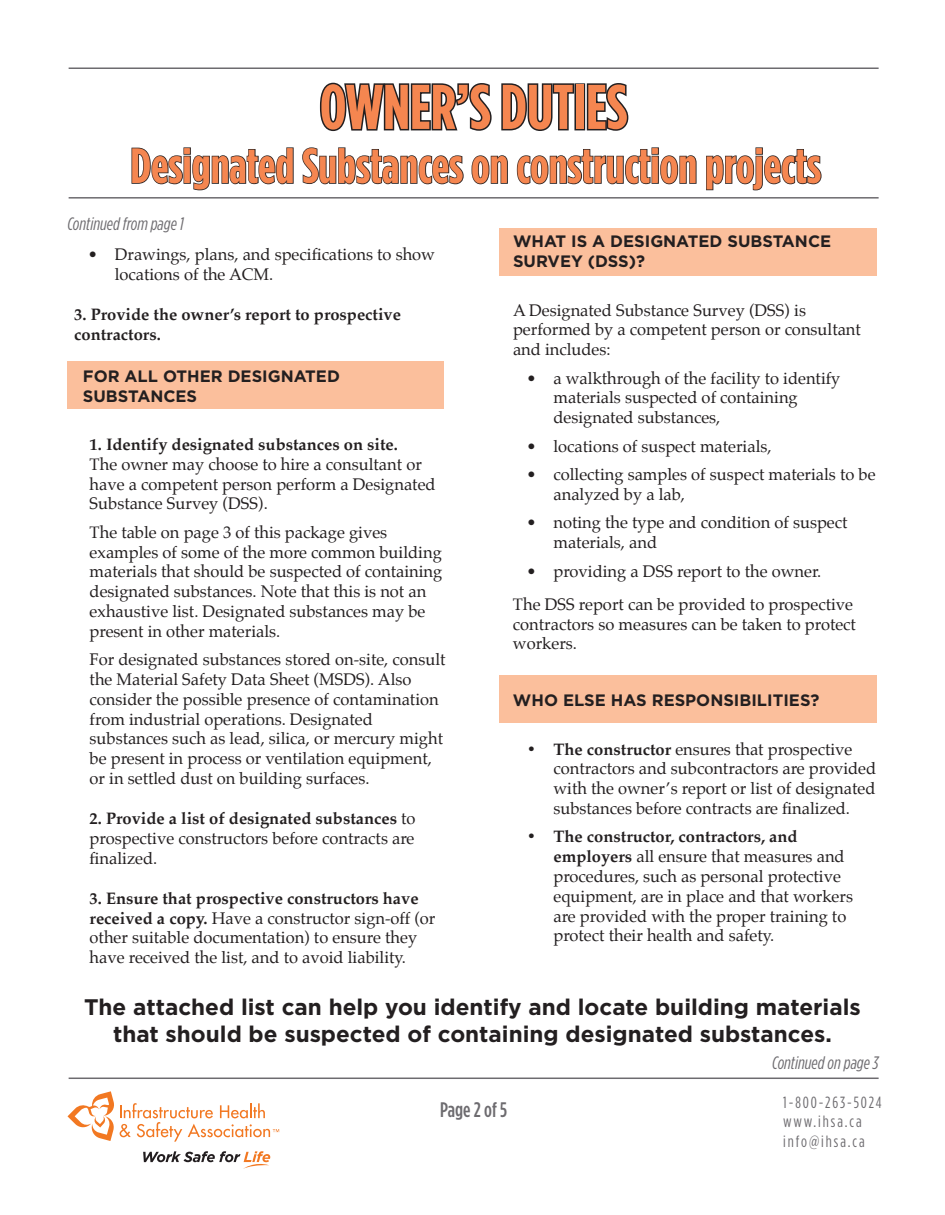
<style>
.page{position:relative;width:945px;height:1215px;background:#fff}
.page>*{position:absolute;margin:0;border:0;box-sizing:border-box;transform-origin:0 0}
.t1{font:700 63px "Gotham Condensed";color:#f58650}
.t2{font:700 49.5px "Gotham Condensed";color:#f58650}
.t3{font:700 22.5px/27px "Gotham";color:#231f20;text-align:center}
.t4{font:500 21px "Gotham Condensed";color:#6d6b6f}
.t5{font:italic 18px "Gotham Condensed";color:#6d6b6f}
.t6{font:16.5px/19.8px "Palatino";color:#231f20}
.t7{font:700 16.5px/19.8px "Gotham";color:#231f20}
.t8{font:700 16.5px/19.8px "Palatino";color:#231f20}
.t9{font:16.2px/19.5px "Gotham Condensed";letter-spacing:.12em;color:#6d6b6f}
.s1{font-weight:700}
</style>
<div class="page">
<div style="left:500px;top:675px;width:378px;height:48px;background:#fbbf9c"></div>
<div style="left:500px;top:228px;width:378px;height:48px;background:#fbbf9c"></div>
<div style="left:68px;top:361px;width:376px;height:48px;background:#fbbf9c"></div>
<svg style="left:319px;top:82px;width:173px;height:50px"></svg>
<svg style="left:501px;top:83px;width:75px;height:48px"></svg>
<div style="left:574px;top:83px;width:11px;height:47px;border:3px solid #231f20"></div>
<svg style="left:585px;top:83px;width:44px;height:48px"></svg>
<hr style="left:69px;top:68px;width:810px;height:1px;background:#6d6b6f">
<hr style="left:69px;top:197px;width:810px;height:2px;background:#6d6b6f">
<hr style="left:69px;top:1078px;width:810px;height:1px;background:#6d6b6f">
<svg style="left:131px;top:147px;width:163px;height:44px"></svg>
<svg style="left:302px;top:147px;width:162px;height:38px"></svg>
<svg style="left:471px;top:155px;width:37px;height:30px"></svg>
<svg style="left:516px;top:147px;width:181px;height:38px"></svg>
<svg style="left:706px;top:147px;width:116px;height:44px"></svg>
<svg style="left:68px;top:1091px;width:211px;height:51px"></svg>
<svg style="left:143px;top:1151px;width:127px;height:18px"></svg>
<h1 class="t1" style="left:320px;top:68px;width:309px">OWNER’S DUTIES</h1>
<h2 class="t2" style="left:130px;top:136px;width:692px">Designated Substances on construction projects</h2>
<p class="t5" style="left:68px;top:213px;width:118px">Continued from page 1</p>
<p class="t6" style="left:115px;top:245px;width:322px;text-indent:-27px">• Drawings, plans, and specifications to show locations of the ACM.</p>
<p class="t8" style="left:74px;top:304px;width:328px">3. Provide the owner’s report to prospective contractors.</p>
<p class="t7" style="left:83px;top:366px;width:259px">FOR ALL OTHER DESIGNATED<br>SUBSTANCES</p>
<p class="t8" style="left:90px;top:434px;width:310px">1. Identify designated substances on site.</p>
<p class="t6" style="left:90px;top:454px;width:348px">The owner may choose to hire a consultant or have a competent person perform a Designated<br>Substance Survey (DSS).</p>
<p class="t6" style="left:90px;top:522px;width:354px">The table on page 3 of this package gives examples of some of the more common building materials that should be suspected of containing designated substances. Note that this is not an exhaustive list. Designated substances may be present in other materials.</p>
<p class="t6" style="left:90px;top:650px;width:357px">For designated substances stored on-site, consult the Material Safety Data Sheet (MSDS). Also consider the possible presence of contamination from industrial operations. Designated substances such as lead, silica, or mercury might be present in process or ventilation equipment, or in settled dust on building surfaces.</p>
<p class="t6" style="left:90px;top:809px;width:327px;text-align:justify"><span class="s1">2. Provide a list of designated substances</span> to prospective constructors before contracts are finalized.</p>
<p class="t6" style="left:90px;top:888px;width:347px"><span class="s1">3. Ensure that prospective constructors have received a copy.</span> Have a constructor sign-off (or other suitable documentation) to ensure they have received the list, and to avoid liability.</p>
<p class="t7" style="left:513px;top:232px;width:320px">WHAT IS A DESIGNATED SUBSTANCE<br>SURVEY (DSS)?</p>
<p class="t6" style="left:513px;top:300px;width:349px">A Designated Substance Survey (DSS) is performed by a competent person or consultant and includes:</p>
<p class="t6" style="left:553px;top:368px;width:288px;text-indent:-27px">• a walkthrough of the facility to identify materials suspected of containing designated substances,</p>
<p class="t6" style="left:526px;top:436px;width:247px">• locations of suspect materials,</p>
<p class="t6" style="left:553px;top:464px;width:324px;text-indent:-27px">• collecting samples of suspect materials to be analyzed by a lab,</p>
<p class="t6" style="left:553px;top:513px;width:296px;text-indent:-27px">• noting the type and condition of suspect materials, and</p>
<p class="t6" style="left:513px;top:554px;width:342px;line-height:33.3px;text-indent:14px">• providing a DSS report to the owner.<br>The DSS report can be provided to prospective</p>
<p class="t6" style="left:513px;top:614px;width:345px">contractors so measures can be taken to protect workers.</p>
<p class="t7" style="left:513px;top:691px;width:308px">WHO ELSE HAS RESPONSIBILITIES?</p>
<p class="t6" style="left:553px;top:739px;width:324px;text-indent:-27px"><span class="s1">• The constructor</span> ensures that prospective contractors and subcontractors are provided with the owner’s report or list of designated substances before contracts are finalized.</p>
<p class="t6" style="left:553px;top:827px;width:301px;text-indent:-27px"><span class="s1">• The constructor, contractors, and employers</span> all ensure that measures and procedures, such as personal protective equipment, are in place and that workers are provided with the proper training to protect their health and safety.</p>
<h3 class="t3" style="left:84px;top:993px;width:778px">The attached list can help you identify and locate building materials that should be suspected of containing designated substances.</h3>
<p class="t4" style="left:440px;top:1097px;width:69px">Page 2 of 5</p>
<p class="t5" style="left:772px;top:1052px;width:108px">Continued on page 3</p>
<p class="t9" style="left:783px;top:1092px;width:100px">1-800-263-5024 www.ihsa.ca info@ihsa.ca</p>
</div>
